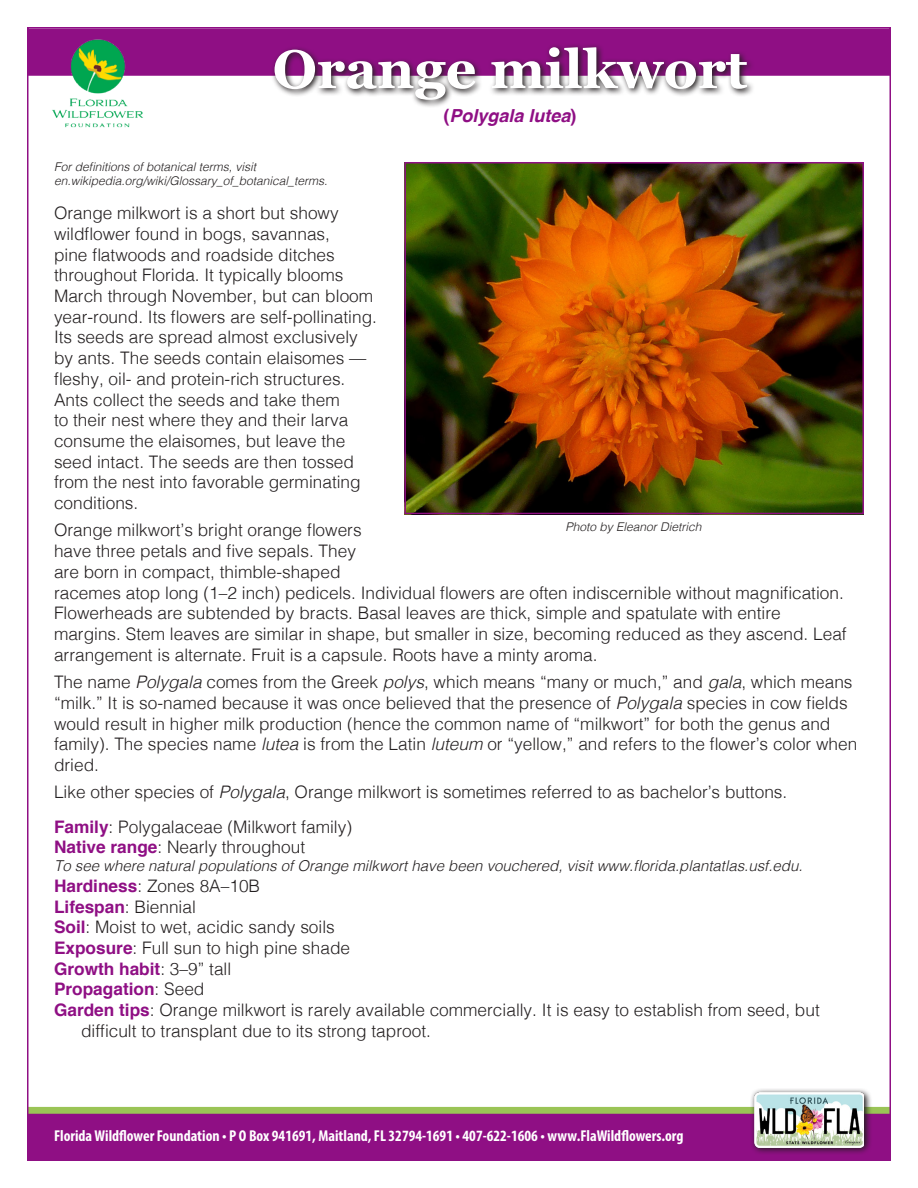
<style>
.page{position:relative;width:918px;height:1188px;background:#fff}
.page>*{position:absolute;margin:0;border:0;box-sizing:border-box;transform-origin:0 0}
.t1{font:700 54px "Georgia";color:#fff}
.t2{font:italic 700 18px "Helvetica";color:#8f0f84}
.t3{font:300 17.25px/20.7px "Helvetica";color:#231f20}
.t4{font:700 17.25px "Helvetica";color:#8f0f84}
.t5{font:700 condensed 15.75px "Myriad Pro";color:#fff}
.t6{font:italic 300 15px "Helvetica";color:#231f20}
.t7{font:italic 300 12px/14.4px "Helvetica";color:#231f20}
.s1{font-style:normal}
.s2{font-style:italic}
.s3{font-weight:700;color:#8f0f84}
.s4{font-weight:300;color:#231f20}
</style>
<div class="page">
<div style="left:27px;top:1107px;width:864px;height:7px;background:#9ac456"></div>
<div style="left:27px;top:1114px;width:864px;height:47px;background:#8f0f84"></div>
<div style="left:27px;top:28px;width:864px;height:48px;background:#8f0f84;border:2px solid #8f0f84"></div>
<svg style="left:750px;top:1089px;width:122px;height:64px"></svg>
<img style="left:754px;top:1092px;width:110px;height:55px">
<img style="left:47px;top:28px;width:102px;height:100px">
<svg style="left:271px;top:45px;width:484px;height:62px"></svg>
<img style="left:407px;top:165px;width:454px;height:346px">
<div style="left:404px;top:162px;width:460px;height:352px;border:2px solid #8f0f84"></div>
<p class="t1" style="left:273px;top:29px;width:476px">Orange milkwort</p>
<p class="t2" style="left:443px;top:100px;width:135px"><span class="s1">(</span>Polygala lutea<span class="s1">)</span></p>
<p class="t7" style="left:54px;top:158px;width:275px">For definitions of botanical terms, visit en.wikipedia.org/wiki/Glossary_of_botanical_terms.</p>
<p class="t3" style="left:54px;top:202px;width:325px">Orange milkwort is a short but showy wildflower found in bogs, savannas,<br>pine flatwoods and roadside ditches throughout Florida. It typically blooms March through November, but can bloom year-round. Its flowers are self-pollinating.<br>Its seeds are spread almost exclusively by ants. The seeds contain elaisomes — fleshy, oil- and protein-rich structures.<br>Ants collect the seeds and take them<br>to their nest where they and their larva consume the elaisomes, but leave the seed intact. The seeds are then tossed from the nest into favorable germinating conditions.</p>
<p class="t3" style="left:54px;top:519px;width:794px">Orange milkwort’s bright orange flowers<br>have three petals and five sepals. They<br>are born in compact, thimble-shaped<br>racemes atop long (1–2 inch) pedicels. Individual flowers are often indiscernible without magnification.<br>Flowerheads are subtended by bracts. Basal leaves are thick, simple and spatulate with entire margins. Stem leaves are similar in shape, but smaller in size, becoming reduced as they ascend. Leaf arrangement is alternate. Fruit is a capsule. Roots have a minty aroma.</p>
<p class="t3" style="left:54px;top:670px;width:805px">The name <span class="s2">Polygala</span> comes from the Greek <span class="s2">polys</span>, which means “many or much,” and <span class="s2">gala</span>, which means “milk.” It is so-named because it was once believed that the presence of <span class="s2">Polygala</span> species in cow fields would result in higher milk production (hence the common name of “milkwort” for both the genus and family). The species name <span class="s2">lutea</span> is from the Latin <span class="s2">luteum</span> or “yellow,” and refers to the flower’s color when dried.</p>
<p class="t3" style="left:54px;top:781px;width:735px">Like other species of <span class="s2">Polygala</span>, Orange milkwort is sometimes referred to as bachelor’s buttons.</p>
<p class="t3" style="left:54px;top:815px;width:300px"><span class="s3">Family</span>: Polygalaceae (Milkwort family)</p>
<p class="t3" style="left:54px;top:836px;width:253px"><span class="s3">Native range</span>: Nearly throughout</p>
<p class="t6" style="left:54px;top:853px;width:750px">To see where natural populations of Orange milkwort have been vouchered, visit www.florida.plantatlas.usf.edu.</p>
<p class="t3" style="left:54px;top:874px;width:208px"><span class="s3">Hardiness</span>: Zones 8A–10B</p>
<p class="t3" style="left:54px;top:895px;width:143px"><span class="s3">Lifespan</span>: Biennial</p>
<p class="t3" style="left:54px;top:916px;width:282px"><span class="s3">Soil</span>: Moist to wet, acidic sandy soils</p>
<p class="t3" style="left:54px;top:936px;width:298px"><span class="s3">Exposure</span>: Full sun to high pine shade</p>
<p class="t4" style="left:54px;top:955px;width:179px">Growth habit<span class="s4">: 3–9” tall</span></p>
<p class="t4" style="left:54px;top:975px;width:152px">Propagation<span class="s4">: Seed</span></p>
<p class="t3" style="left:81px;top:998px;width:740px;text-indent:-27px"><span class="s3">Garden tips</span>: Orange milkwort is rarely available commercially. It is easy to establish from seed, but difficult to transplant due to its strong taproot.</p>
<p class="t7" style="left:566px;top:519px;width:138px">Photo by Eleanor Dietrich</p>
<p class="t5" style="left:54px;top:1126px;width:631px">Florida Wildflower Foundation • P O Box 941691, Maitland, FL 32794-1691 • 407-622-1606 • www.FlaWildflowers.org</p>
</div>
